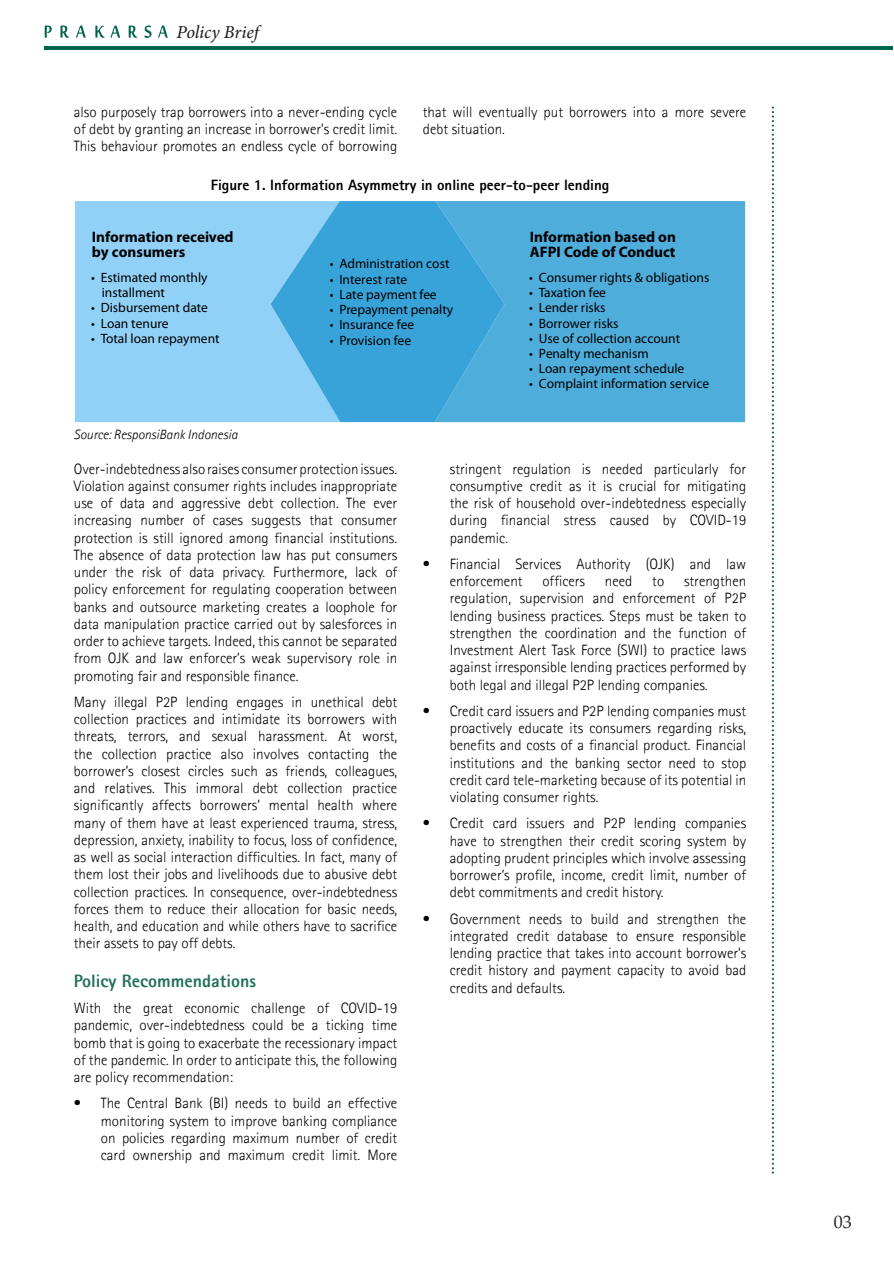
<style>
.page{position:relative;width:894px;height:1263px;background:#fff}
.page>*{position:absolute;margin:0;border:0;box-sizing:border-box;transform-origin:0 0}
.t1{font:800 18px "Agfa Rotis Sans Serif";color:#23715b}
.t2{font:italic 18px "Adobe Hebrew";letter-spacing:-.005em;color:#231f20}
.t3{font:18px "Palatino Linotype";color:#231f20}
.t4{font:700 15.15px/15.3px "Myriad Pro";color:#000}
.t5{font:300 15px/17.2px "Agfa Rotis Sans Serif";color:#000;text-align:justify}
.t6{font:800 15px "Agfa Rotis Sans Serif";color:#000}
.t7{font:13.5px/15.3px "Myriad Pro";color:#000}
.t8{font:italic 300 13.5px "Agfa Rotis Sans Serif";color:#000}
</style>
<div class="page">
<hr style="left:44px;top:46px;width:849px;height:3px;background:#00664d">
<svg style="left:44px;top:25px;width:124px;height:13px"></svg>
<svg style="left:772px;top:108px;width:2px;height:1066px"></svg>
<div style="left:75px;top:201px;width:196px;height:221px;background:#91d1f8"></div>
<div style="left:505px;top:201px;width:240px;height:221px;background:#4faddb"></div>
<svg style="left:271px;top:201px;width:234px;height:221px;fill:#38a3d9"></svg>
<p class="t2" style="left:176px;top:25px;width:84px">Policy Brief</p>
<p class="t5" style="left:74px;top:104px;width:325px">also purposely trap borrowers into a never-ending cycle of debt by granting an increase in borrower’s credit limit.<br>This behaviour promotes an endless cycle of borrowing</p>
<p class="t5" style="left:423px;top:104px;width:325px">that will eventually put borrowers into a more severe debt situation.</p>
<p class="t6" style="left:211px;top:180px;width:400px">Figure 1. Information Asymmetry in online peer-to-peer lending</p>
<p class="t4" style="left:92px;top:230px;width:143px">Information received by consumers</p>
<p class="t4" style="left:530px;top:230px;width:148px">Information based on<br>AFPI Code of Conduct</p>
<p class="t7" style="left:102px;top:271px;width:107px;text-indent:-11px">• Estimated monthly installment</p>
<p class="t7" style="left:91px;top:301px;width:118px">• Disbursement date</p>
<p class="t7" style="left:91px;top:316px;width:79px">• Loan tenure</p>
<p class="t7" style="left:91px;top:332px;width:130px">• Total loan repayment</p>
<p class="t7" style="left:330px;top:257px;width:121px">• Administration cost</p>
<p class="t7" style="left:330px;top:273px;width:79px">• Interest rate</p>
<p class="t7" style="left:330px;top:288px;width:108px">• Late payment fee</p>
<p class="t7" style="left:330px;top:303px;width:125px">• Prepayment penalty</p>
<p class="t7" style="left:330px;top:318px;width:86px">• Insurance fee</p>
<p class="t7" style="left:330px;top:333px;width:83px">• Provision fee</p>
<p class="t7" style="left:529px;top:271px;width:182px">• Consumer rights &amp; obligations</p>
<p class="t7" style="left:529px;top:286px;width:78px">• Taxation fee</p>
<p class="t7" style="left:529px;top:301px;width:78px">• Lender risks</p>
<p class="t7" style="left:529px;top:316px;width:91px">• Borrower risks</p>
<p class="t7" style="left:529px;top:332px;width:152px">• Use of collection account</p>
<p class="t7" style="left:529px;top:347px;width:121px">• Penalty mechanism</p>
<p class="t7" style="left:529px;top:362px;width:156px">• Loan repayment schedule</p>
<p class="t7" style="left:529px;top:377px;width:181px">• Complaint information service</p>
<p class="t8" style="left:74px;top:430px;width:165px">Source: ResponsiBank Indonesia</p>
<p class="t5" style="left:74px;top:461px;width:325px">Over-indebtedness also raises consumer protection issues.<br>Violation against consumer rights includes inappropriate use of data and aggressive debt collection. The ever increasing number of cases suggests that consumer protection is still ignored among financial institutions.<br>The absence of data protection law has put consumers under the risk of data privacy. Furthermore, lack of policy enforcement for regulating cooperation between banks and outsource marketing creates a loophole for data manipulation practice carried out by salesforces in order to achieve targets. Indeed, this cannot be separated from OJK and law enforcer’s weak supervisory role in promoting fair and responsible finance.</p>
<p class="t5" style="left:74px;top:694px;width:325px">Many illegal P2P lending engages in unethical debt collection practices and intimidate its borrowers with threats, terrors, and sexual harassment. At worst, the collection practice also involves contacting the borrower’s closest circles such as friends, colleagues, and relatives. This immoral debt collection practice significantly affects borrowers’ mental health where many of them have at least experienced trauma, stress, depression, anxiety, inability to focus, loss of confidence, as well as social interaction difficulties. In fact, many of them lost their jobs and livelihoods due to abusive debt collection practices. In consequence, over-indebtedness forces them to reduce their allocation for basic needs, health, and education and while others have to sacrifice their assets to pay off debts.</p>
<p class="t1" style="left:74px;top:975px;width:184px">Policy Recommendations</p>
<p class="t5" style="left:74px;top:1000px;width:325px">With the great economic challenge of COVID-19 pandemic, over-indebtedness could be a ticking time bomb that is going to exacerbate the recessionary impact of the pandemic. In order to anticipate this, the following are policy recommendation:</p>
<p class="t5" style="left:101px;top:1096px;width:298px;text-indent:-27px">• The Central Bank (BI) needs to build an effective monitoring system to improve banking compliance on policies regarding maximum number of credit card ownership and maximum credit limit. More</p>
<p class="t5" style="left:450px;top:461px;width:298px">stringent regulation is needed particularly for consumptive credit as it is crucial for mitigating the risk of household over-indebtedness especially during financial stress caused by COVID-19 pandemic.</p>
<p class="t5" style="left:450px;top:556px;width:298px;text-indent:-27px">• Financial Services Authority (OJK) and law enforcement</p>
<p class="t5" style="left:542px;top:573px;width:44px">officers</p>
<p class="t5" style="left:605px;top:573px;width:29px">need</p>
<p class="t5" style="left:652px;top:573px;width:13px">to</p>
<p class="t5" style="left:450px;top:573px;width:298px;text-indent:234px">strengthen regulation, supervision and enforcement of P2P lending business practices. Steps must be taken to strengthen the coordination and the function of Investment Alert Task Force (SWI) to practice laws against irresponsible lending practices performed by both legal and illegal P2P lending companies.</p>
<p class="t5" style="left:450px;top:703px;width:298px;text-indent:-27px">• Credit card issuers and P2P lending companies must proactively educate its consumers regarding risks, benefits and costs of a financial product. Financial institutions and the banking sector need to stop credit card tele-marketing because of its potential in violating consumer rights.</p>
<p class="t5" style="left:450px;top:816px;width:298px;text-indent:-27px">• Credit card issuers and P2P lending companies have to strengthen their credit scoring system by adopting prudent principles which involve assessing borrower’s profile, income, credit limit, number of debt commitments and credit history.</p>
<p class="t5" style="left:450px;top:911px;width:298px;text-indent:-27px">• Government needs to build and strengthen the integrated credit database to ensure responsible lending practice that takes into account borrower’s credit history and payment capacity to avoid bad credits and defaults.</p>
<p class="t3" style="left:834px;top:1211px;width:19px">03</p>
</div>
